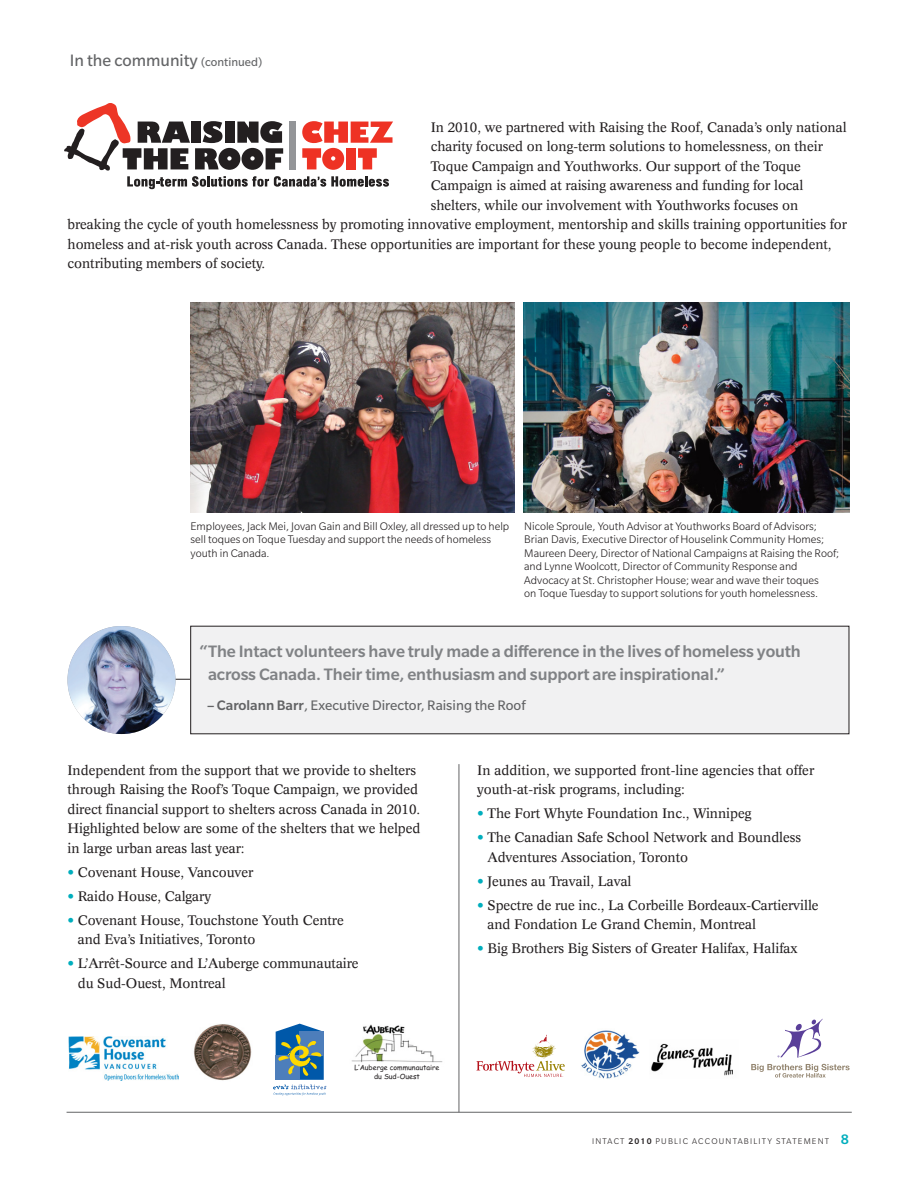
<style>
.page{position:relative;width:918px;height:1188px;background:#fff}
.page>*{position:absolute;margin:0;border:0;box-sizing:border-box;transform-origin:0 0}
.t1{font:500 18px/22.5px "Slate Std";letter-spacing:-.005em;color:#808285}
.t2{font:18px "Slate Std";color:#636466}
.t3{font:15px "Slate Std";color:#636466}
.t4{font:13.5px/19.5px "Concorde";letter-spacing:-.005em;color:#231f20}
.t5{font:300 12px/13.5px "Slate Std";color:#231f20}
.t6{font:300 9px "Slate Std";letter-spacing:.135em;color:#231f20}
.t7{font:7.05px/9px "Comic Sans MS";color:#231f20;text-align:center}
.s1{font-size:12.75px}
.s2{font-weight:500}
.s3{color:#00aebd}
.s4{font-weight:500;font-size:15px;color:#00aebd}
</style>
<div class="page">
<img style="left:524px;top:302px;width:325px;height:211px">
<img style="left:191px;top:302px;width:323px;height:211px">
<svg style="left:64px;top:103px;width:329px;height:86px"></svg>
<div style="left:289px;top:121px;width:7px;height:49px;background:#939598"></div>
<hr style="left:459px;top:764px;width:1px;height:348px;background:#636466">
<svg style="left:176px;top:679px;width:14px;height:1px"></svg>
<img style="left:68px;top:626px;width:108px;height:108px;border-radius:50%">
<div style="left:191px;top:626px;width:658px;height:108px;background:#f1f1f2"></div>
<hr style="left:67px;top:1112px;width:785px;height:1px;background:#636466">
<img style="left:194px;top:1024px;width:58px;height:57px">
<img style="left:68px;top:1037px;width:111px;height:43px">
<img style="left:351px;top:1024px;width:92px;height:39px">
<svg style="left:476px;top:1035px;width:89px;height:42px"></svg>
<svg style="left:273px;top:1024px;width:53px;height:71px"></svg>
<svg style="left:778px;top:1019px;width:45px;height:39px"></svg>
<svg style="left:751px;top:1064px;width:99px;height:14px"></svg>
<img style="left:581px;top:1030px;width:59px;height:49px">
<img style="left:651px;top:1043px;width:82px;height:33px">
<h1 class="t2" style="left:70px;top:54px;width:194px">In the community <span class="s1">(continued)</span></h1>
<p class="t4" style="left:431px;top:119px;width:418px">In 2010, we partnered with Raising the Roof, Canada’s only national</p>
<p class="t4" style="left:431px;top:138px;width:394px">charity focused on long-term solutions to homelessness, on their</p>
<p class="t4" style="left:431px;top:158px;width:372px">Toque Campaign and Youthworks. Our support of the Toque</p>
<p class="t4" style="left:431px;top:177px;width:374px">Campaign is aimed at raising awareness and funding for local</p>
<p class="t4" style="left:431px;top:196px;width:369px">shelters, while our involvement with Youthworks focuses on</p>
<p class="t4" style="left:67px;top:216px;width:781px">breaking the cycle of youth homelessness by promoting innovative employment, mentorship and skills training opportunities for</p>
<p class="t4" style="left:67px;top:235px;width:766px">homeless and at-risk youth across Canada. These opportunities are important for these young people to become independent,</p>
<p class="t4" style="left:67px;top:255px;width:199px">contributing members of society.</p>
<p class="t5" style="left:191px;top:520px;width:320px">Employees, Jack Mei, Jovan Gain and Bill Oxley, all dressed up to help sell toques on Toque Tuesday and support the needs of homeless youth in Canada.</p>
<p class="t5" style="left:524px;top:520px;width:316px">Nicole Sproule, Youth Advisor at Youthworks Board of Advisors; Brian Davis, Executive Director of Houselink Community Homes; Maureen Deery, Director of National Campaigns at Raising the Roof; and Lynne Woolcott, Director of Community Response and Advocacy at St. Christopher House; wear and wave their toques<br>on Toque Tuesday to support solutions for youth homelessness.</p>
<h1 class="t1" style="left:208px;top:642px;width:594px;text-indent:-8px">“The Intact volunteers have truly made a difference in the lives of homeless youth across Canada. Their time, enthusiasm and support are inspirational.”</h1>
<p class="t3" style="left:207px;top:700px;width:320px"><span class="s2">– Carolann Barr</span>, Executive Director, Raising the Roof</p>
<p class="t4" style="left:67px;top:761px;width:355px">Independent from the support that we provide to shelters through Raising the Roof’s Toque Campaign, we provided direct financial support to shelters across Canada in 2010.<br>Highlighted below are some of the shelters that we helped in large urban areas last year:</p>
<p class="t4" style="left:67px;top:863px;width:187px"><span class="s3">•</span> Covenant House, Vancouver</p>
<p class="t4" style="left:67px;top:887px;width:145px"><span class="s3">•</span> Raido House, Calgary</p>
<p class="t4" style="left:78px;top:911px;width:267px;text-indent:-10px"><span class="s3">•</span> Covenant House, Touchstone Youth Centre and Eva’s Initiatives, Toronto</p>
<p class="t4" style="left:78px;top:955px;width:282px;text-indent:-10px"><span class="s3">•</span> L’Arrêt-Source and L’Auberge communautaire du Sud-Ouest, Montreal</p>
<p class="t7" style="left:355px;top:1064px;width:86px">L’Auberge communautaire du Sud-Ouest</p>
<p class="t4" style="left:477px;top:761px;width:339px">In addition, we supported front-line agencies that offer youth-at-risk programs, including:</p>
<p class="t4" style="left:477px;top:805px;width:276px"><span class="s3">•</span> The Fort Whyte Foundation Inc., Winnipeg</p>
<p class="t4" style="left:488px;top:829px;width:315px;text-indent:-10px"><span class="s3">•</span> The Canadian Safe School Network and Boundless<br>Adventures Association, Toronto</p>
<p class="t4" style="left:477px;top:872px;width:156px"><span class="s3">•</span> Jeunes au Travail, Laval</p>
<p class="t4" style="left:488px;top:896px;width:333px;text-indent:-10px"><span class="s3">•</span> Spectre de rue inc., La Corbeille Bordeaux-Cartierville and Fondation Le Grand Chemin, Montreal</p>
<p class="t4" style="left:477px;top:940px;width:322px"><span class="s3">•</span> Big Brothers Big Sisters of Greater Halifax, Halifax</p>
<p class="t6" style="left:592px;top:1138px;width:259px">INTACT <span class="s2">2010</span> PUBLIC ACCOUNTABILITY STATEMENT <span class="s4">8</span></p>
</div>
